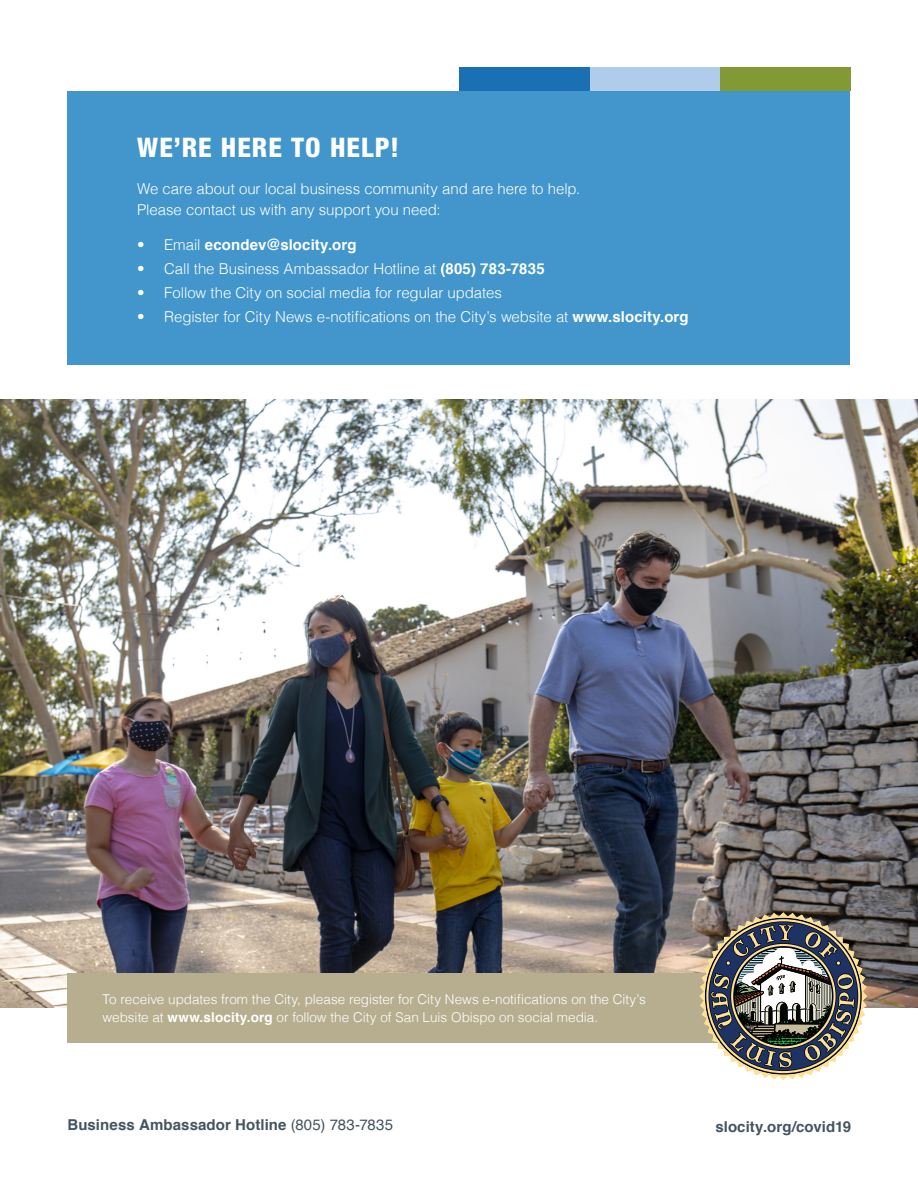
<style>
.page{position:relative;width:918px;height:1188px;background:#fff}
.page>*{position:absolute;margin:0;border:0;box-sizing:border-box;transform-origin:0 0}
.t1{font:800 condensed 27px "Helvetica Neue LT Pro";letter-spacing:.04em;color:#fff}
.t2{font:300 15px/21px "Helvetica";letter-spacing:-.005em;color:#fff}
.t3{font:700 15px "Helvetica";letter-spacing:.005em;color:#455461}
.t4{font:700 15px "Helvetica";letter-spacing:.005em;color:#fff}
.t5{font:300 13.5px/18px "Helvetica";color:#fff}
.s1{font-weight:300}
.s2{font-weight:700}
.s3{font-weight:400}
</style>
<div class="page">
<img style="left:0;top:400px;width:918px;height:608px">
<div style="left:68px;top:91px;width:782px;height:273px;background:#4296cc"></div>
<div style="left:68px;top:973px;width:706px;height:70px;background:#b6ae8f"></div>
<svg style="left:700px;top:912px;width:167px;height:168px"></svg>
<div style="left:720px;top:68px;width:130px;height:23px;background:#829936"></div>
<div style="left:590px;top:68px;width:130px;height:23px;background:#b0cceb"></div>
<div style="left:459px;top:68px;width:131px;height:23px;background:#1a70b3"></div>
<p class="t1" style="left:137px;top:131px;width:264px">WE’RE HERE TO HELP!</p>
<p class="t2" style="left:137px;top:177px;width:445px">We care about our local business community and are here to help.<br>Please contact us with any support you need:</p>
<p class="t4" style="left:137px;top:232px;width:221px"><span class="s1">• Email</span> econdev@slocity.org</p>
<p class="t2" style="left:137px;top:257px;width:409px">• Call the Business Ambassador Hotline at <span class="s2">(805) 783-7835</span></p>
<p class="t2" style="left:137px;top:281px;width:366px">• Follow the City on social media for regular updates</p>
<p class="t2" style="left:137px;top:305px;width:553px">• Register for City News e-notifications on the City’s website at <span class="s2">www.slocity.org</span></p>
<p class="t5" style="left:103px;top:989px;width:545px">To receive updates from the City, please register for City News e-notifications on the City’s website at <span class="s2">www.slocity.org</span> or follow the City of San Luis Obispo on social media.</p>
<p class="t3" style="left:68px;top:1112px;width:327px">Business Ambassador Hotline <span class="s3">(805) 783-7835</span></p>
<p class="t3" style="left:715px;top:1114px;width:137px">slocity.org/covid19</p>
</div>
